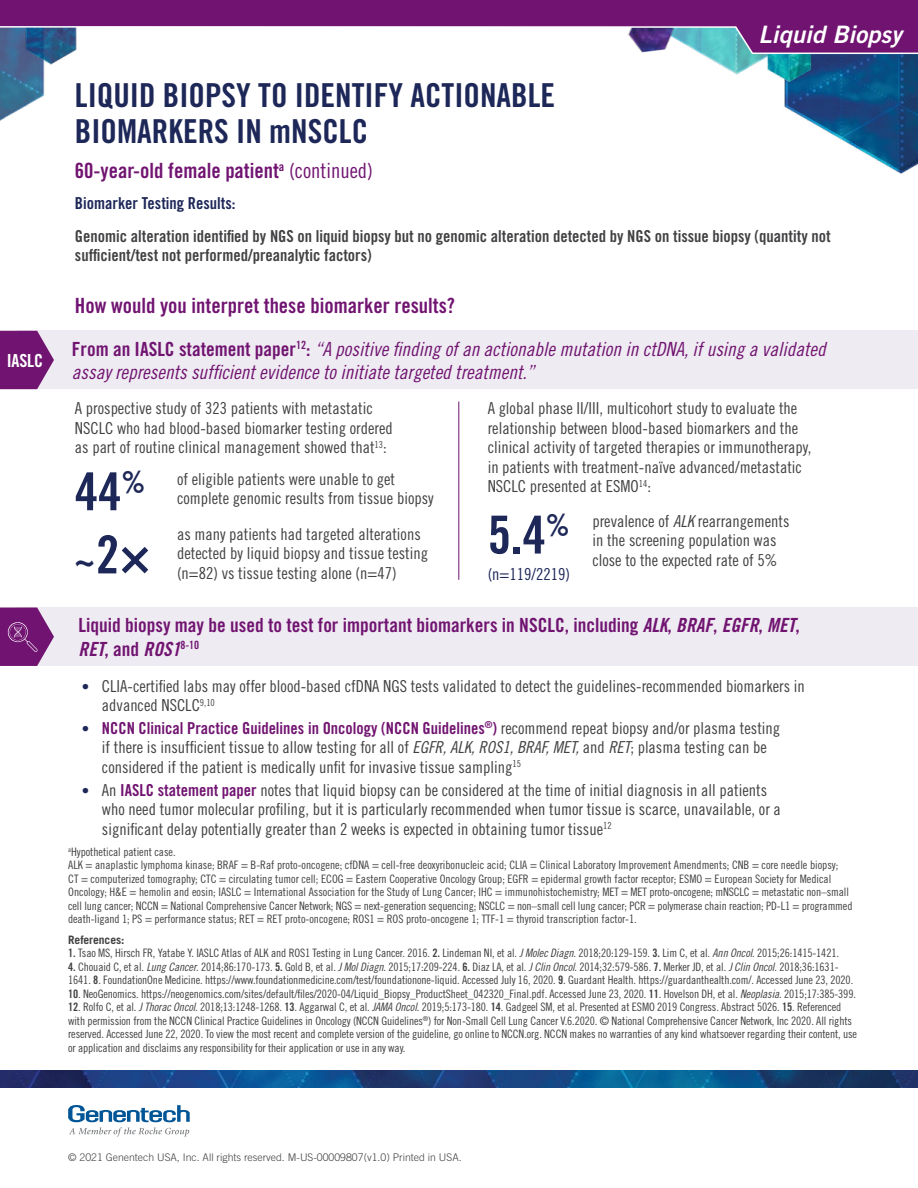
<style>
.page{position:relative;width:918px;height:1188px;background:#fff}
.page>*{position:absolute;margin:0;border:0;box-sizing:border-box;transform-origin:0 0}
.t1{font:52.5px "Trade Gothic Bold Cond Twenty";color:#1d2758}
.t2{font:33px/36px "Trade Gothic Bold Cond Twenty";color:#1d2758}
.t3{font:24px "Trade Gothic LT Std Bd 2 Obl";color:#fff}
.t4{font:21px "Trade Gothic Bold Cond Twenty";color:#711471}
.t5{font:19.5px/23.4px "Trade Gothic Cond Eighteen Obl";color:#711471}
.t6{font:19.5px "Trade Gothic Bold Cond Twenty";color:#711471}
.t7{font:19.5px "Trade Gothic Bold Cond Twenty Obl";color:#711471}
.t8{font:18px "Trade Gothic Bold Cond Twenty";letter-spacing:-.01em;color:#fff}
.t9{font:16.5px/19.5px "Trade Gothic Cond Eighteen";color:#414042}
.t10{font:16.5px/19.5px "Trade Gothic Bold Cond Twenty";color:#414042}
.t11{font:16.5px "Trade Gothic Bold Cond Twenty";color:#711471}
.t12{font:16.5px "Trade Gothic Bold Cond Twenty";color:#1d2758}
.t13{font:16.5px "Trade Gothic Cond Eighteen";color:#1d2758}
.t14{font:11.7px/13.5px "Trade Gothic Cond Eighteen";letter-spacing:-.01em;color:#414042}
.t15{font:700 11.7px "Trade Gothic LT Std";letter-spacing:-.005em;color:#414042}
.t16{font:300 10.5px "Trade Gothic LT Std";color:#414042}
.s1{font-family:"Trade Gothic Cond Eighteen"}
.s2{font-family:"Trade Gothic Bold Cond Twenty"}
.s3{font-family:"Trade Gothic Bold Cond Twenty";font-size:52.5px;color:#1d2758}
.s4{font-family:"Trade Gothic Bold Cond Twenty";font-size:30.6px;color:#1d2758}
.s5{font-size:37.5px}
.s6{font-family:"Trade Gothic Cond Eighteen Obl"}
.s7{font-family:"Trade Gothic Bold Cond Twenty Obl"}
.s8{font-size:15px;color:#1d2758}
.s9{font-family:"Trade Gothic Cond Eighteen";font-size:15px;color:#1d2758}
.s10{font-family:"Trade Gothic Cond Eighteen";color:#414042}
.s11{font-family:"Trade Gothic Bold Cond Twenty";color:#711471}
</style>
<div class="page">
<img style="left:0;top:55px;width:45px;height:66px">
<img style="left:24px;top:55px;width:44px;height:11px">
<img style="left:0;top:1070px;width:918px;height:17px">
<img style="left:784px;top:55px;width:134px;height:119px">
<img style="left:784px;top:81px;width:29px;height:3px">
<img style="left:703px;top:55px;width:110px;height:26px">
<svg style="left:0;top:0;width:918px;height:55px"></svg>
<svg style="left:68px;top:1105px;width:122px;height:32px"></svg>
<div style="left:17px;top:331px;width:901px;height:58px;background:#efebf2"></div>
<div style="left:17px;top:608px;width:901px;height:58px;background:#efebf2"></div>
<svg style="left:0;top:331px;width:54px;height:58px;background:#843584"></svg>
<svg style="left:0;top:608px;width:54px;height:58px;background:#893c89"></svg>
<hr style="left:459px;top:402px;width:1px;height:178px;background:#711471">
<h3 class="t8" style="left:7px;top:350px;width:38px">IASLC</h3>
<h2 class="t2" style="left:75px;top:77px;width:482px">LIQUID BIOPSY TO IDENTIFY ACTIONABLE<br>BIOMARKERS IN mNSCLC</h2>
<h3 class="t3" style="left:759px;top:19px;width:145px">Liquid Biopsy</h3>
<h3 class="t4" style="left:75px;top:158px;width:300px">60-year-old female patient<sup>a</sup> <span class="s1">(continued)</span></h3>
<h3 class="t12" style="left:75px;top:193px;width:162px">Biomarker Testing Results:</h3>
<h3 class="t10" style="left:75px;top:226px;width:757px">Genomic alteration identified by NGS on liquid biopsy but no genomic alteration detected by NGS on tissue biopsy (quantity not sufficient/test not performed/preanalytic factors)</h3>
<h3 class="t4" style="left:75px;top:293px;width:382px">How would you interpret these biomarker results?</h3>
<h3 class="t5" style="left:72px;top:337px;width:755px"><span class="s2">From an IASLC statement paper</span><sup>12</sup><span class="s2">:</span> “A positive finding of an actionable mutation in ctDNA, if using a validated assay represents sufficient evidence to initiate targeted treatment.”</h3>
<h3 class="t9" style="left:75px;top:399px;width:319px">A prospective study of 323 patients with metastatic<br>NSCLC who had blood-based biomarker testing ordered as part of routine clinical management showed that<sup>13</sup>:</h3>
<h3 class="t9" style="left:177px;top:469px;width:258px;text-indent:-102px"><span class="s3">44</span><span class="s4">%</span> of eligible patients were unable to get complete genomic results from tissue biopsy</h3>
<h1 class="t1" style="left:73px;top:523px;width:79px"><span class="s5">~</span>2×</h1>
<h3 class="t9" style="left:177px;top:524px;width:253px">as many patients had targeted alterations detected by liquid biopsy and tissue testing (n=82) vs tissue testing alone (n=47)</h3>
<p class="t9" style="left:488px;top:399px;width:325px">A global phase II/III, multicohort study to evaluate the relationship between blood-based biomarkers and the clinical activity of targeted therapies or immunotherapy, in patients with treatment-naïve advanced/metastatic NSCLC presented at ESMO<sup>14</sup>:</p>
<h1 class="t1" style="left:488px;top:503px;width:84px">5.4<sup>%</sup></h1>
<h3 class="t13" style="left:488px;top:564px;width:84px">(n=119/2219)</h3>
<h3 class="t9" style="left:592px;top:511px;width:199px">prevalence of <span class="s6">ALK</span> rearrangements in the screening population was close to the expected rate of 5%</h3>
<h3 class="t6" style="left:79px;top:614px;width:723px">Liquid biopsy may be used to test for important biomarkers in NSCLC, including <span class="s7">ALK</span>, <span class="s7">BRAF</span>, <span class="s7">EGFR</span>, <span class="s7">MET</span>,</h3>
<h3 class="t7" style="left:79px;top:637px;width:122px">RET<span class="s2">, and</span> ROS1<sup>8-10</sup></h3>
<h3 class="t9" style="left:102px;top:676px;width:704px;text-indent:-20px"><span class="s8">•</span> CLIA-certified labs may offer blood-based cfDNA NGS tests validated to detect the guidelines-recommended biomarkers in advanced NSCLC<sup>9,10</sup></h3>
<h3 class="t11" style="left:82px;top:718px;width:700px"><span class="s9">•</span> NCCN Clinical Practice Guidelines in Oncology (NCCN Guidelines<sup>®</sup>) <span class="s10">recommend repeat biopsy and/or plasma testing</span></h3>
<h3 class="t9" style="left:102px;top:738px;width:666px">if there is insufficient tissue to allow testing for all of <span class="s6">EGFR, ALK, ROS1, BRAF, MET,</span> and <span class="s6">RET</span>; plasma testing can be considered if the patient is medically unfit for invasive tissue sampling<sup>15</sup></h3>
<p class="t9" style="left:102px;top:780px;width:681px;text-indent:-20px"><span class="s8">•</span> An <span class="s11">IASLC statement paper</span> notes that liquid biopsy can be considered at the time of initial diagnosis in all patients who need tumor molecular profiling, but it is particularly recommended when tumor tissue is scarce, unavailable, or a significant delay potentially greater than 2 weeks is expected in obtaining tumor tissue<sup>12</sup></p>
<p class="t14" style="left:68px;top:845px;width:786px"><sup>a</sup>Hypothetical patient case.<br>ALK = anaplastic lymphoma kinase; BRAF = B-Raf proto-oncogene; cfDNA = cell-free deoxyribonucleic acid; CLIA = Clinical Laboratory Improvement Amendments; CNB = core needle biopsy;<br>CT = computerized tomography; CTC = circulating tumor cell; ECOG = Eastern Cooperative Oncology Group; EGFR = epidermal growth factor receptor; ESMO = European Society for Medical Oncology; H&amp;E = hemolin and eosin; IASLC = International Association for the Study of Lung Cancer; IHC = immunohistochemistry; MET = MET proto-oncogene; mNSCLC = metastatic non–small cell lung cancer; NCCN = National Comprehensive Cancer Network; NGS = next-generation sequencing; NSCLC = non–small cell lung cancer; PCR = polymerase chain reaction; PD-L1 = programmed death-ligand 1; PS = performance status; RET = RET proto-oncogene; ROS1 = ROS proto-oncogene 1; TTF-1 = thyroid transcription factor-1.</p>
<p class="t15" style="left:68px;top:932px;width:58px">References:</p>
<p class="t14" style="left:68px;top:946px;width:772px"><span class="s2">1.</span> Tsao MS, Hirsch FR, Yatabe Y. IASLC Atlas of ALK and ROS1 Testing in Lung Cancer. 2016. <span class="s2">2.</span> Lindeman NI, et al. <span class="s6">J Molec Diagn</span>. 2018;20:129-159. <span class="s2">3.</span> Lim C, et al. <span class="s6">Ann Oncol</span>. 2015;26:1415-1421.</p>
<p class="t14" style="left:68px;top:960px;width:787px"><span class="s2">4.</span> Chouaid C, et al. <span class="s6">Lung Cancer</span>. 2014;86:170-173. <span class="s2">5.</span> Gold B, et al. <span class="s6">J Mol Diagn</span>. 2015;17:209-224. <span class="s2">6.</span> Diaz LA, et al. <span class="s6">J Clin Oncol</span>. 2014;32:579-586. <span class="s2">7.</span> Merker JD, et al. <span class="s6">J Clin Oncol</span>. 2018;36:1631-<br>1641. <span class="s2">8</span>. FoundationOne Medicine. https://www.foundationmedicine.com/test/foundationone-liquid. Accessed July 16, 2020. <span class="s2">9</span>. Guardant Health. https://guardanthealth.com/. Accessed June 23, 2020.</p>
<p class="t14" style="left:68px;top:987px;width:789px"><span class="s2">10</span>. NeoGenomics. https://neogenomics.com/sites/default/files/2020-04/Liquid_Biopsy_ProductSheet_042320_Final.pdf. Accessed June 23, 2020. <span class="s2">11</span>. Hovelson DH, et al. <span class="s6">Neoplasia</span>. 2015;17:385-399.</p>
<p class="t14" style="left:68px;top:1000px;width:790px"><span class="s2">12</span>. Rolfo C, et al. <span class="s6">J Thorac Oncol</span>. 2018;13:1248-1268. <span class="s2">13</span>. Aggarwal C, et al. <span class="s6">JAMA Oncol</span>. 2019;5:173-180. <span class="s2">14</span>. Gadgeel SM, et al. Presented at ESMO 2019 Congress. Abstract 5026. <span class="s2">15</span>. Referenced with permission from the NCCN Clinical Practice Guidelines in Oncology (NCCN Guidelines<sup>®</sup>) for Non-Small Cell Lung Cancer V.6.2020. © National Comprehensive Cancer Network, Inc 2020. All rights reserved. Accessed June 22, 2020. To view the most recent and complete version of the guideline, go online to NCCN.org. NCCN makes no warranties of any kind whatsoever regarding their content, use or application and disclaims any responsibility for their application or use in any way.</p>
<p class="t16" style="left:68px;top:1151px;width:395px">© 2021 Genentech USA, Inc. All rights reserved. M-US-00009807(v1.0) Printed in USA.</p>
</div>
